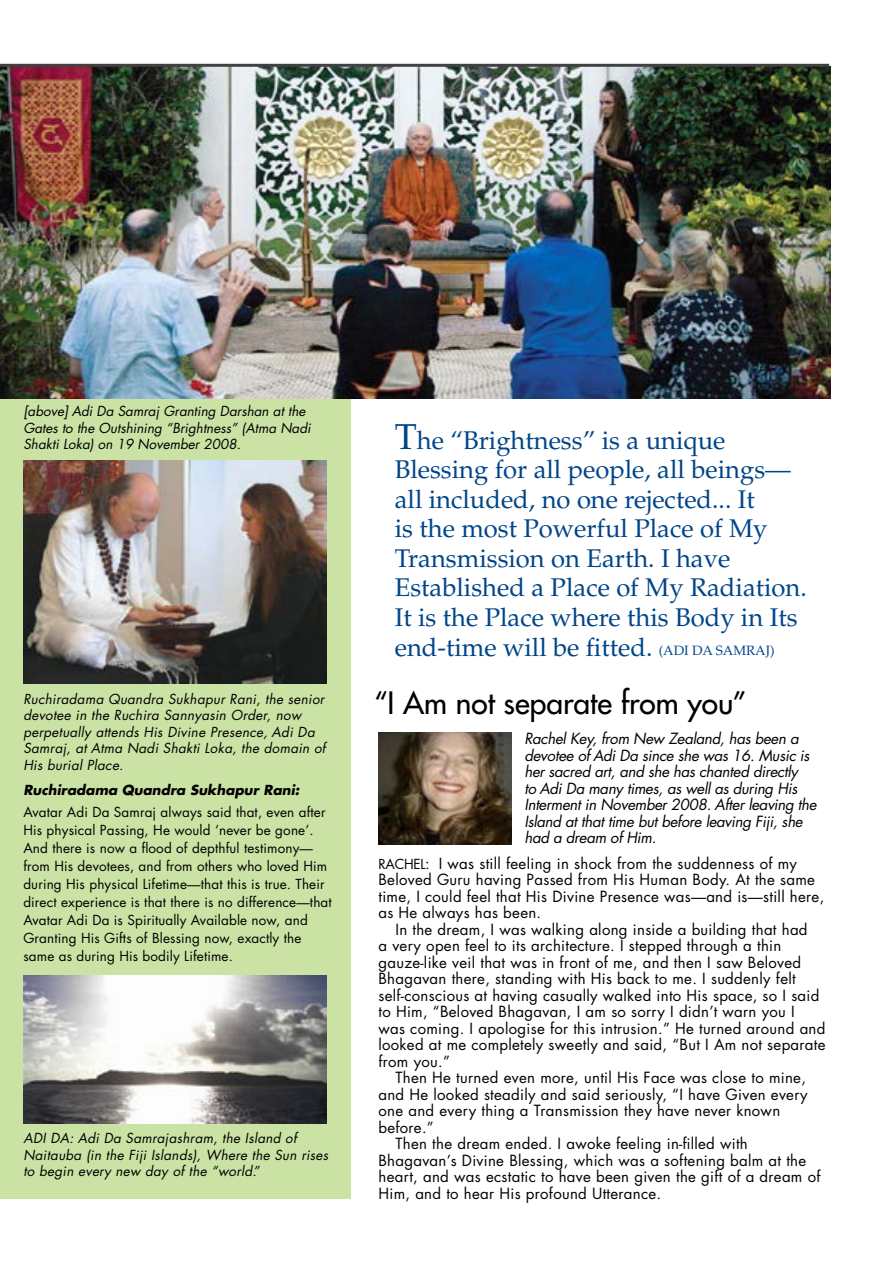
<style>
.page{position:relative;width:893px;height:1263px;background:#fff}
.page>*{position:absolute;margin:0;border:0;box-sizing:border-box;transform-origin:0 0}
.t1{font:30px "Futura";color:#000}
.t2{font:25.65px/29.5px "Palatino";color:#00458a}
.t3{font:15px/16.5px "Futura";letter-spacing:.02em;color:#000}
.t4{font:italic 15px/16.5px "Futura";letter-spacing:-.02em;color:#000}
.t5{font:13.5px/18px "Futura";letter-spacing:.01em;color:#000}
.t6{font:italic 13.5px/16.5px "Futura";letter-spacing:.02em;color:#000}
.t7{font:italic 13.5px/16.5px "Futura";color:#000}
.t8{font:italic 700 13.5px "Futura";color:#000}
.s1{font-size:36px}
.s2{font-size:13.5px}
</style>
<div class="page">
<div style="left:0;top:398px;width:350px;height:801px;background:#cae2a4"></div>
<img style="left:0;top:67px;width:830px;height:331px">
<hr style="left:0;top:64px;width:829px;height:3px;background:#414042">
<img style="left:378px;top:732px;width:134px;height:112px">
<img style="left:23px;top:460px;width:304px;height:223px">
<img style="left:23px;top:975px;width:304px;height:148px">
<p class="t7" style="left:23px;top:403px;width:289px">[above] Adi Da Samraj Granting Darshan at the<br>Gates to the Outshining “Brightness” (Atma Nadi<br>Shakti Loka) on 19 November 2008.</p>
<p class="t6" style="left:23px;top:690px;width:304px">Ruchiradama Quandra Sukhapur Rani, the senior devotee in the Ruchira Sannyasin Order, now perpetually attends His Divine Presence, Adi Da Samraj, at Atma Nadi Shakti Loka, the domain of His burial Place.</p>
<p class="t8" style="left:23px;top:780px;width:278px">Ruchiradama Quandra Sukhapur Rani:</p>
<p class="t5" style="left:23px;top:803px;width:310px">Avatar Adi Da Samraj always said that, even after His physical Passing, He would ‘never be gone’.<br>And there is now a flood of depthful testimony— from His devotees, and from others who loved Him during His physical Lifetime—that this is true. Their direct experience is that there is no difference—that Avatar Adi Da is Spiritually Available now, and Granting His Gifts of Blessing now, exactly the same as during His bodily Lifetime.</p>
<p class="t6" style="left:23px;top:1130px;width:306px">ADI DA: Adi Da Samrajashram, the Island of<br>Naitauba (in the Fiji Islands), Where the Sun rises to begin every new day of the “world.”</p>
<p class="t2" style="left:395px;top:426px;width:414px"><span class="s1">T</span>he “Brightness” is a unique Blessing for all people, all beings— all included, no one rejected... It<br>is the most Powerful Place of My Transmission on Earth. I have Established a Place of My Radiation.<br>It is the Place where this Body in Its end-time will be fitted. <span class="s2">(ADI DA SAMRAJ)</span></p>
<h1 class="t1" style="left:374px;top:684px;width:374px">“I Am not separate from you”</h1>
<p class="t4" style="left:524px;top:730px;width:294px">Rachel Key, from New Zealand, has been a devotee of Adi Da since she was 16. Music is her sacred art, and she has chanted directly<br>to Adi Da many times, as well as during His Interment in November 2008. After leaving the Island at that time but before leaving Fiji, she had a dream of Him.</p>
<p class="t3" style="left:378px;top:855px;width:447px"><span class="s2">RACHEL</span>: I was still feeling in shock from the suddenness of my Beloved Guru having Passed from His Human Body. At the same time, I could feel that His Divine Presence was—and is—still here, as He always has been.</p>
<p class="t3" style="left:378px;top:921px;width:449px;text-indent:17px">In the dream, I was walking along inside a building that had<br>a very open feel to its architecture. I stepped through a thin gauze-like veil that was in front of me, and then I saw Beloved Bhagavan there, standing with His back to me. I suddenly felt self-conscious at having casually walked into His space, so I said to Him, “Beloved Bhagavan, I am so sorry I didn’t warn you I<br>was coming. I apologise for this intrusion.” He turned around and looked at me completely sweetly and said, “But I Am not separate from you.”</p>
<p class="t3" style="left:395px;top:1069px;width:412px">Then He turned even more, until His Face was close to mine,</p>
<p class="t3" style="left:378px;top:1086px;width:431px">and He looked steadily and said seriously, “I have Given every</p>
<p class="t3" style="left:378px;top:1102px;width:403px">one and every thing a Transmission they have never known</p>
<p class="t3" style="left:378px;top:1119px;width:57px">before.”</p>
<p class="t3" style="left:395px;top:1135px;width:354px">Then the dream ended. I awoke feeling in-filled with</p>
<p class="t3" style="left:378px;top:1152px;width:429px">Bhagavan’s Divine Blessing, which was a softening balm at the</p>
<p class="t3" style="left:378px;top:1168px;width:444px">heart, and was ecstatic to have been given the gift of a dream of</p>
<p class="t3" style="left:378px;top:1185px;width:284px">Him, and to hear His profound Utterance.</p>
</div>
